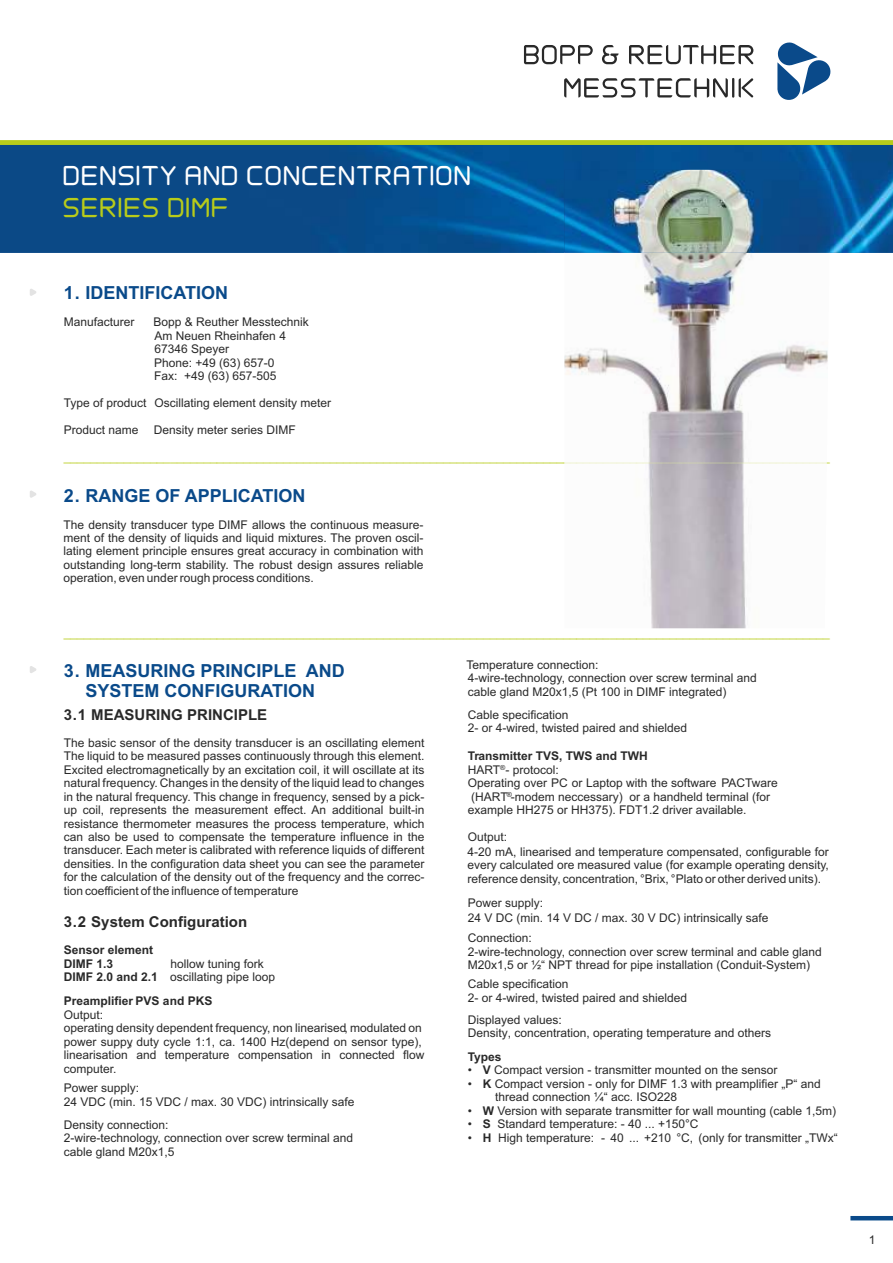
<style>
.page{position:relative;width:893px;height:1263px;background:#fff}
.page>*{position:absolute;margin:0;border:0;box-sizing:border-box;transform-origin:0 0}
.t1{font:27.6px "MW TALON";color:#fff}
.t2{font:27.6px "MW TALON";color:#b8cc1a}
.t3{font:700 18px/20.1px "Arial";color:#0a4a8a;text-align:center}
.t4{font:700 15px "Arial";color:#292929}
.t5{font:12px/13.4px "Arial";color:#292929}
.t6{font:12px "Arial";color:#b8cc1a}
.t7{font:700 12px/13.5px "Arial";color:#292929}
.t8{font:7.05px "Arial";color:#292929}
.s1{font-weight:700}
</style>
<div class="page">
<hr style="left:850px;top:1216px;width:43px;height:4px;background:#0a4a8a">
<img style="left:0;top:145px;width:893px;height:108px">
<svg style="left:777px;top:42px;width:54px;height:58px"></svg>
<svg style="left:524px;top:45px;width:69px;height:19px"></svg>
<svg style="left:629px;top:45px;width:124px;height:19px"></svg>
<svg style="left:564px;top:78px;width:164px;height:19px"></svg>
<hr style="left:732px;top:78px;width:2px;height:20px;background:#292929">
<svg style="left:739px;top:78px;width:14px;height:20px"></svg>
<svg style="left:602px;top:45px;width:17px;height:19px"></svg>
<div style="left:0;top:140px;width:893px;height:5px;background:#b8cc1a"></div>
<svg style="left:30px;top:289px;width:6px;height:7px"></svg>
<svg style="left:30px;top:490px;width:6px;height:8px"></svg>
<svg style="left:30px;top:666px;width:6px;height:7px"></svg>
<img style="left:564px;top:170px;width:266px;height:293px">
<img style="left:648px;top:463px;width:98px;height:165px">
<h1 class="t1" style="left:62px;top:165px;width:411px">DENSITY AND CONCENTRATION</h1>
<h1 class="t2" style="left:62px;top:196px;width:168px">SERIES DIMF</h1>
<h2 class="t3" style="left:64px;top:284px;width:166px">1. IDENTIFICATION</h2>
<p class="t5" style="left:64px;top:316px;width:72px">Manufacturer</p>
<p class="t5" style="left:154px;top:330px;width:133px">Am Neuen Rheinhafen 4<br>67346 Speyer<br>Phone: +49 (63) 657-0<br>Fax: +49 (63) 657-505</p>
<p class="t5" style="left:64px;top:397px;width:84px">Type of product</p>
<p class="t5" style="left:64px;top:424px;width:76px">Product name</p>
<p class="t6" style="left:64px;top:452px;width:767px">___________________________________________________________________________________________________________________</p>
<p class="t5" style="left:153px;top:316px;width:157px">Bopp &amp; Reuther Messtechnik</p>
<p class="t5" style="left:154px;top:397px;width:178px">Oscillating element density meter</p>
<p class="t5" style="left:154px;top:424px;width:144px">Density meter series DIMF</p>
<h2 class="t3" style="left:64px;top:487px;width:243px">2. RANGE OF APPLICATION</h2>
<p class="t5" style="left:64px;top:519px;width:361px;text-align:justify">The density transducer type DIMF allows the continuous measure&shy;ment of the density of liquids and liquid mixtures. The proven oscil&shy;lating element principle ensures great accuracy in combination with outstanding long-term stability. The robust design assures reliable operation, even under rough process conditions.</p>
<p class="t6" style="left:64px;top:628px;width:767px">___________________________________________________________________________________________________________________</p>
<h2 class="t3" style="left:64px;top:662px;width:283px">3. MEASURING PRINCIPLE AND<br>SYSTEM CONFIGURATION</h2>
<p class="t4" style="left:64px;top:709px;width:205px">3.1 MEASURING PRINCIPLE</p>
<p class="t5" style="left:64px;top:737px;width:362px;text-align:justify">The basic sensor of the density transducer is an oscillating element The liquid to be measured passes continuously through this element.<br>Excited electromagnetically by an excitation coil, it will oscillate at its natural frequency. Changes in the density of the liquid lead to changes in the natural frequency. This change in frequency, sensed by a pick&shy;up coil, represents the measurement effect. An additional built-in resistance thermometer measures the process temperature, which can also be used to compensate the temperature influence in the transducer. Each meter is calibrated with reference liquids of different densities. In the configuration data sheet you can see the parameter for the calculation of the density out of the frequency and the correc&shy;tion coefficient of the influence of temperature</p>
<p class="t4" style="left:64px;top:916px;width:185px">3.2 System Configuration</p>
<p class="t7" style="left:64px;top:944px;width:91px">Sensor element<br>DIMF 1.3</p>
<p class="t5" style="left:64px;top:958px;width:213px;text-indent:107px">hollow tuning fork<br><span class="s1">DIMF 2.0 and 2.1</span> oscillating pipe loop</p>
<p class="t7" style="left:64px;top:995px;width:150px">Preamplifier PVS and PKS</p>
<p class="t5" style="left:64px;top:1009px;width:362px">Output:<br>operating density dependent frequency, non linearised, modulated on power suppy, duty cycle 1:1, ca. 1400 Hz(depend on sensor type), linearisation and temperature compensation in connected flow computer.</p>
<p class="t5" style="left:64px;top:1082px;width:292px">Power supply:<br>24 VDC (min. 15 VDC / max. 30 VDC) intrinsically safe</p>
<p class="t5" style="left:64px;top:1119px;width:291px">Density connection:<br>2-wire-technology, connection over screw terminal and cable gland M20x1,5</p>
<p class="t5" style="left:466px;top:659px;width:292px">Temperature connection:<br>4-wire-technology, connection over screw terminal and</p>
<p class="t5" style="left:468px;top:681px;width:260px;line-height:23.1px">cable gland M20x1,5 (Pt 100 in DIMF integrated)<br>Cable specification</p>
<p class="t5" style="left:468px;top:722px;width:221px">2- or 4-wired, twisted paired and shielded</p>
<p class="t5" style="left:468px;top:750px;width:312px"><span class="s1">Transmitter TVS, TWS and TWH<br></span>HART<sup>®</sup>- protocol:<br>Operating over PC or Laptop with the software PACTware (HART -modem neccessary) or a handheld terminal (for</p>
<p class="t8" style="left:507px;top:792px;width:7px">®</p>
<p class="t5" style="left:468px;top:804px;width:280px">example HH275 or HH375). FDT1.2 driver available.</p>
<p class="t5" style="left:467px;top:830px;width:363px;line-height:14.9px">Output:<br>4-20 mA, linearised and temperature compensated, configurable for</p>
<p class="t5" style="left:467px;top:859px;width:363px">every calculated ore measured value (for example operating density, reference density, concentration, °Brix, °Plato or other derived units).</p>
<p class="t5" style="left:468px;top:909px;width:302px;line-height:19.8px">24 V DC (min. 14 V DC / max. 30 V DC) intrinsically safe<br>Connection:</p>
<p class="t5" style="left:468px;top:897px;width:77px">Power supply:</p>
<p class="t5" style="left:468px;top:946px;width:355px">2-wire-technology, connection over screw terminal and cable gland<br>M20x1,5 or ½“ NPT thread for pipe installation (Conduit-System)</p>
<p class="t5" style="left:468px;top:978px;width:221px">Cable specification<br>2- or 4-wired, twisted paired and shielded</p>
<p class="t5" style="left:468px;top:1014px;width:305px">Displayed values:<br>Density, concentration, operating temperature and others</p>
<p class="t7" style="left:468px;top:1051px;width:35px">Types</p>
<p class="t5" style="left:468px;top:1064px;width:311px">• <span class="s1">V</span> Compact version - transmitter mounted on the sensor</p>
<p class="t5" style="left:495px;top:1078px;width:327px;text-indent:-27px">• <span class="s1">K</span> Compact version - only for DIMF 1.3 with preamplifier „P“ and thread connection ¼“ acc. ISO228</p>
<p class="t5" style="left:468px;top:1105px;width:370px">• <span class="s1">W</span> Version with separate transmitter for wall mounting (cable 1,5m)</p>
<p class="t5" style="left:468px;top:1118px;width:232px">• <span class="s1">S</span> Standard temperature: - 40 ... +150°C</p>
<p class="t5" style="left:468px;top:1132px;width:371px">• <span class="s1">H</span> High temperature: - 40 ... +210 °C, (only for transmitter „TWx“</p>
<p class="t5" style="left:869px;top:1234px;width:8px">1</p>
</div>
